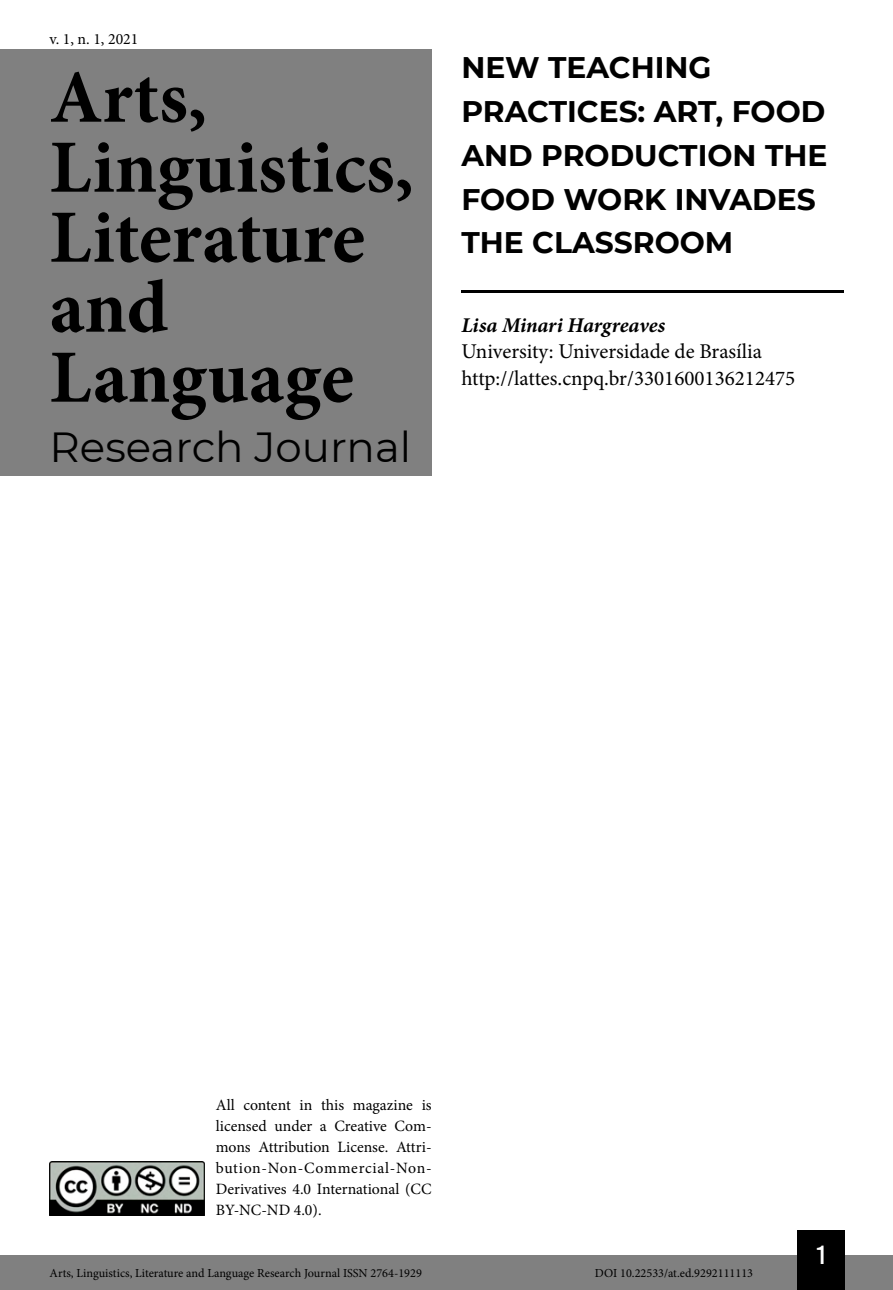
<style>
.page{position:relative;width:893px;height:1290px;background:#fff}
.page>*{position:absolute;margin:0;border:0;box-sizing:border-box;transform-origin:0 0}
.t1{font:700 75.25px/70px "Minion Pro";color:#000}
.t2{font:42px "Montserrat";color:#000}
.Título_Artigo{font:700 29.75px/43.8px "Montserrat";color:#000}
.t3{font:26.25px "Bebas Kai";color:#fff}
.Infos_autor{font:21px "Minion Pro";color:#000}
.Autor{font:italic 700 21px "Minion Pro";letter-spacing:-.005em;color:#000}
.t4{font:15.75px/21px "Minion Pro";color:#000;text-align:justify}
.t5{font:12.25px "Minion Pro";color:#000}
</style>
<div class="page">
<div style="left:0;top:1255px;width:893px;height:35px;background:#808080"></div>
<div style="left:797px;top:1230px;width:48px;height:60px;background:#000"></div>
<img style="left:50px;top:1161px;width:154px;height:54px">
<div style="left:0;top:50px;width:432px;height:426px;background:#808080"></div>
<hr style="left:461px;top:290px;width:382px;height:3px;background:#000">
<p class="t4" style="left:50px;top:28px;width:90px">v. 1, n. 1, 2021</p>
<h1 class="t1" style="left:50px;top:62px;width:366px">Arts,<br>Linguistics,<br>Literature and<br>Language</h1>
<h2 class="t2" style="left:50px;top:419px;width:363px">Research Journal</h2>
<p class="Título_Artigo" style="left:461px;top:44px;width:367px">NEW TEACHING<br>PRACTICES: ART, FOOD<br>AND PRODUCTION THE<br>FOOD WORK INVADES<br>THE CLASSROOM</p>
<p class="Autor" style="left:461px;top:310px;width:205px">Lisa Minari Hargreaves</p>
<p class="Infos_autor" style="left:461px;top:338px;width:302px">University: Universidade de Brasília</p>
<p class="Infos_autor" style="left:461px;top:364px;width:335px">http://lattes.cnpq.br/3301600136212475</p>
<p class="t4" style="left:216px;top:1095px;width:217px">All content in this magazine is licensed under a Creative Com&shy;mons Attribution License. Attri&shy;bution-Non-Commercial-Non-Derivatives 4.0 International (CC BY-NC-ND 4.0).</p>
<h3 class="t3" style="left:817px;top:1241px;width:10px">1</h3>
<p class="t5" style="left:50px;top:1265px;width:374px">Arts, Linguistics, Literature and Language Research Journal ISSN 2764-1929</p>
<p class="t5" style="left:595px;top:1265px;width:160px">DOI 10.22533/at.ed.9292111113</p>
</div>
